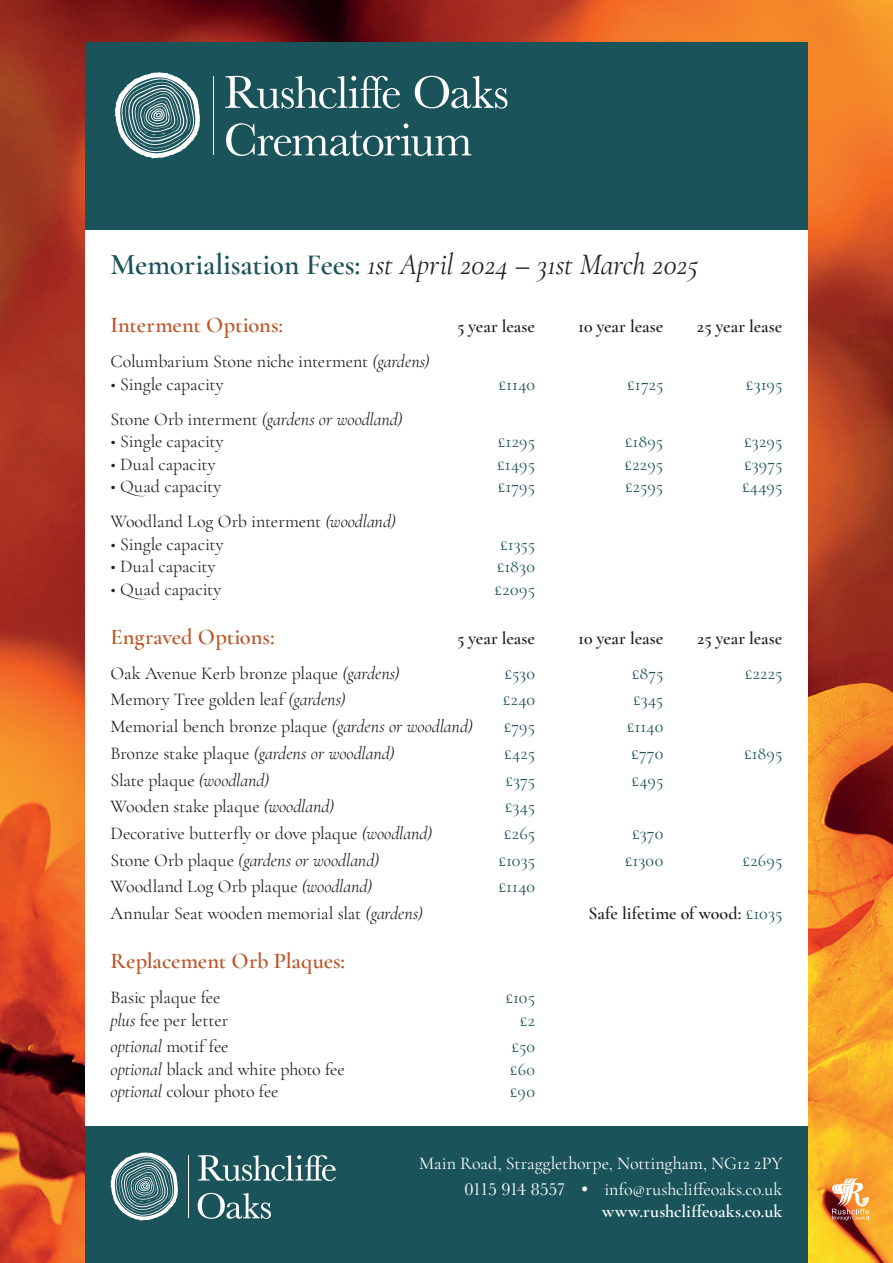
<style>
.page{position:relative;width:893px;height:1263px;background:#fff}
.page>*{position:absolute;margin:0;border:0;box-sizing:border-box;transform-origin:0 0}
.t1{font:italic 30px "Cormorant Garamond";color:#231f20}
.t2{font:600 22.5px "Cormorant Garamond";letter-spacing:-.005em;color:#bd5527}
.t3{font:18px "Cormorant Garamond";letter-spacing:-.01em;color:#231f20}
.t4{font:18px "Cormorant Garamond";letter-spacing:.01em;color:#1b535a}
.t5{font:italic 18px "Cormorant Garamond";color:#231f20}
.t6{font:600 18px "Cormorant Garamond";letter-spacing:-.005em;color:#231f20}
.t7{font:18px/25.8px "Cormorant Garamond";color:#fff;text-align:right}
.t8{font:600 18px "Cormorant Garamond";letter-spacing:.01em;color:#fff}
.s1{font-weight:600;font-style:normal;color:#1b535a}
.s2{font-style:italic}
.s3{font-style:normal}
.s4{font-weight:400;color:#1b535a}
.s5{font-family:"Baskerville URW"}
</style>
<div class="page">
<img style="left:0;top:0;width:893px;height:1263px">
<div style="left:85px;top:230px;width:723px;height:897px;background:#fff"></div>
<div style="left:85px;top:43px;width:723px;height:187px;background:#1b535a"></div>
<svg style="left:225px;top:76px;width:175px;height:33px"></svg>
<svg style="left:415px;top:76px;width:92px;height:33px"></svg>
<svg style="left:226px;top:123px;width:245px;height:33px"></svg>
<svg style="left:115px;top:72px;width:85px;height:86px"></svg>
<hr style="left:213px;top:76px;width:1px;height:79px;background:#fff">
<div style="left:85px;top:1127px;width:723px;height:136px;background:#1b535a"></div>
<svg style="left:198px;top:1155px;width:138px;height:26px"></svg>
<svg style="left:198px;top:1193px;width:73px;height:26px"></svg>
<svg style="left:111px;top:1152px;width:67px;height:68px"></svg>
<hr style="left:188px;top:1155px;width:1px;height:62px;background:#fff">
<svg style="left:832px;top:1178px;width:37px;height:42px"></svg>
<h1 class="t1" style="left:111px;top:247px;width:589px"><span class="s1">Memorialisation Fees:</span> 1st April 2024 – 31st March 2025</h1>
<p class="t2" style="left:111px;top:311px;width:174px">Interment Options:</p>
<p class="t6" style="left:457px;top:315px;width:80px">5 year lease</p>
<p class="t6" style="left:578px;top:315px;width:87px">10 year lease</p>
<p class="t6" style="left:697px;top:315px;width:87px">25 year lease</p>
<p class="t3" style="left:111px;top:350px;width:321px">Columbarium Stone niche interment <span class="s2">(gardens)</span></p>
<p class="t3" style="left:111px;top:373px;width:115px">• Single capacity</p>
<p class="t4" style="left:498px;top:373px;width:38px">£1140</p>
<p class="t4" style="left:627px;top:373px;width:38px">£1725</p>
<p class="t4" style="left:746px;top:373px;width:38px">£3195</p>
<p class="t5" style="left:111px;top:408px;width:294px"><span class="s3">Stone Orb interment</span> (gardens or woodland)</p>
<p class="t3" style="left:111px;top:430px;width:115px">• Single capacity</p>
<p class="t4" style="left:498px;top:430px;width:39px">£1295</p>
<p class="t4" style="left:625px;top:430px;width:40px">£1895</p>
<p class="t4" style="left:744px;top:430px;width:40px">£3295</p>
<p class="t3" style="left:111px;top:453px;width:107px">• Dual capacity</p>
<p class="t4" style="left:497px;top:453px;width:39px">£1495</p>
<p class="t4" style="left:624px;top:453px;width:40px">£2295</p>
<p class="t4" style="left:744px;top:453px;width:40px">£3975</p>
<p class="t3" style="left:111px;top:475px;width:112px">• Quad capacity</p>
<p class="t4" style="left:498px;top:475px;width:39px">£1795</p>
<p class="t4" style="left:625px;top:475px;width:40px">£2595</p>
<p class="t4" style="left:742px;top:475px;width:42px">£4495</p>
<p class="t3" style="left:111px;top:510px;width:287px">Woodland Log Orb interment <span class="s2">(woodland)</span></p>
<p class="t3" style="left:111px;top:533px;width:115px">• Single capacity</p>
<p class="t4" style="left:500px;top:533px;width:36px">£1355</p>
<p class="t3" style="left:111px;top:555px;width:107px">• Dual capacity</p>
<p class="t4" style="left:497px;top:555px;width:40px">£1830</p>
<p class="t3" style="left:111px;top:578px;width:112px">• Quad capacity</p>
<p class="t4" style="left:495px;top:578px;width:42px">£2095</p>
<p class="t2" style="left:111px;top:622px;width:166px">Engraved Options:</p>
<p class="t6" style="left:457px;top:627px;width:80px">5 year lease</p>
<p class="t6" style="left:578px;top:627px;width:87px">10 year lease</p>
<p class="t6" style="left:697px;top:627px;width:87px">25 year lease</p>
<p class="t3" style="left:111px;top:662px;width:291px">Oak Avenue Kerb bronze plaque <span class="s2">(gardens)</span></p>
<p class="t4" style="left:504px;top:662px;width:32px">£530</p>
<p class="t4" style="left:632px;top:662px;width:33px">£875</p>
<p class="t4" style="left:745px;top:662px;width:39px">£2225</p>
<p class="t3" style="left:111px;top:689px;width:236px">Memory Tree golden leaf <span class="s2">(gardens)</span></p>
<p class="t4" style="left:503px;top:689px;width:34px">£240</p>
<p class="t4" style="left:633px;top:689px;width:32px">£345</p>
<p class="t3" style="left:111px;top:715px;width:364px">Memorial bench bronze plaque <span class="s2">(gardens or woodland)</span></p>
<p class="t4" style="left:504px;top:715px;width:33px">£795</p>
<p class="t4" style="left:627px;top:715px;width:38px">£1140</p>
<p class="t5" style="left:111px;top:742px;width:285px"><span class="s3">Bronze stake plaque</span> (gardens or woodland)</p>
<p class="t4" style="left:504px;top:742px;width:33px">£425</p>
<p class="t4" style="left:631px;top:742px;width:34px">£770</p>
<p class="t4" style="left:744px;top:742px;width:40px">£1895</p>
<p class="t3" style="left:111px;top:769px;width:160px">Slate plaque <span class="s2">(woodland)</span></p>
<p class="t4" style="left:505px;top:769px;width:31px">£375</p>
<p class="t4" style="left:631px;top:769px;width:33px">£495</p>
<p class="t3" style="left:111px;top:795px;width:225px">Wooden stake plaque <span class="s2">(woodland)</span></p>
<p class="t4" style="left:505px;top:795px;width:32px">£345</p>
<p class="t3" style="left:111px;top:822px;width:323px">Decorative butterfly or dove plaque <span class="s2">(woodland)</span></p>
<p class="t4" style="left:504px;top:822px;width:33px">£265</p>
<p class="t4" style="left:632px;top:822px;width:33px">£370</p>
<p class="t5" style="left:111px;top:849px;width:270px"><span class="s3">Stone Orb plaque</span> (gardens or woodland)</p>
<p class="t4" style="left:498px;top:849px;width:38px">£1035</p>
<p class="t4" style="left:625px;top:849px;width:40px">£1300</p>
<p class="t4" style="left:742px;top:849px;width:42px">£2695</p>
<p class="t3" style="left:111px;top:875px;width:263px">Woodland Log Orb plaque <span class="s2">(woodland)</span></p>
<p class="t4" style="left:498px;top:875px;width:38px">£1140</p>
<p class="t3" style="left:111px;top:902px;width:314px">Annular Seat wooden memorial slat <span class="s2">(gardens)</span></p>
<p class="t6" style="left:588px;top:902px;width:196px">Safe lifetime of wood: <span class="s4">£1035</span></p>
<p class="t2" style="left:111px;top:947px;width:236px">Replacement Orb Plaques:</p>
<p class="t3" style="left:111px;top:986px;width:111px">Basic plaque fee</p>
<p class="t4" style="left:505px;top:986px;width:31px">£105</p>
<p class="t3" style="left:111px;top:1009px;width:119px"><span class="s2">plus</span> fee per letter</p>
<p class="t4" style="left:520px;top:1009px;width:17px">£2</p>
<p class="t5" style="left:111px;top:1036px;width:120px">optional <span class="s3">motif fee</span></p>
<p class="t4" style="left:511px;top:1035px;width:25px">£50</p>
<p class="t3" style="left:111px;top:1058px;width:236px"><span class="s2">optional</span> black and white photo fee</p>
<p class="t4" style="left:510px;top:1058px;width:27px">£60</p>
<p class="t3" style="left:111px;top:1080px;width:170px"><span class="s2">optional</span> colour photo fee</p>
<p class="t4" style="left:510px;top:1080px;width:27px">£90</p>
<p class="t7" style="left:419px;top:1150px;width:365px">Main Road, Stragglethorpe, Nottingham, NG12 2PY<br><span class="s5">0115 914 8557 •</span> info@rushcliffeoaks.co.uk</p>
<p class="t8" style="left:602px;top:1200px;width:182px">www.rushcliffeoaks.co.uk</p>
</div>
